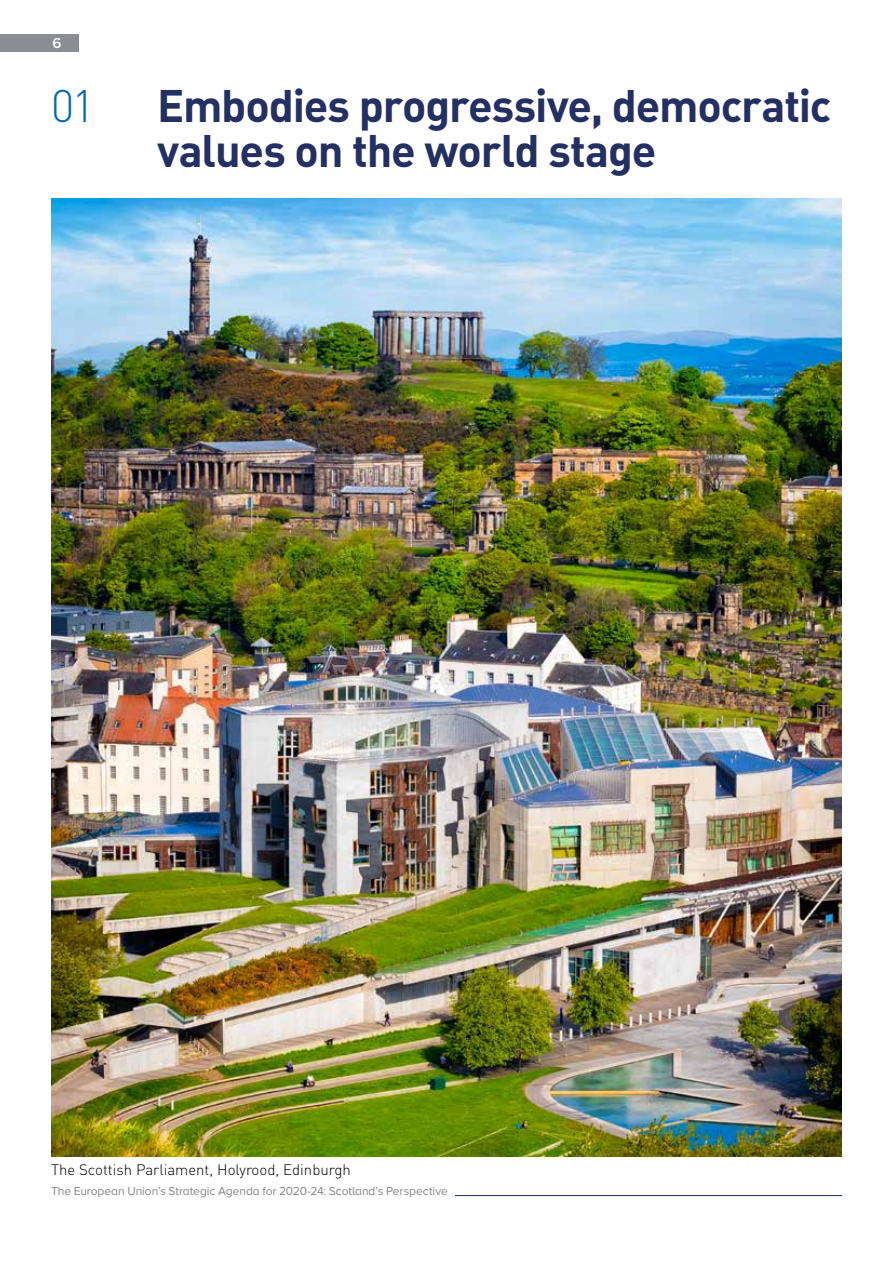
<style>
.page{position:relative;width:893px;height:1263px;background:#fff}
.page>*{position:absolute;margin:0;border:0;box-sizing:border-box;transform-origin:0 0}
.t1{font:45px/45px "DIN Bold Alternate";letter-spacing:-.025em;color:#242f62}
.t2{font:300 45px "DIN";color:#0069b3}
.t3{font:300 15px "DIN";color:#000}
.t4{font:600 15px "Proxima Nova A";color:#fff}
.t5{font:12px "Proxima Nova A";letter-spacing:-.005em;color:#878787}
</style>
<div class="page">
<hr style="left:455px;top:1195px;width:387px;height:1px;background:#242f62">
<div style="left:0;top:34px;width:79px;height:17px;background:#8c8c93"></div>
<img style="left:51px;top:199px;width:791px;height:958px">
<p class="t4" style="left:53px;top:34px;width:11px">6</p>
<h1 class="t2" style="left:51px;top:79px;width:46px">01</h1>
<h1 class="t1" style="left:157px;top:82px;width:676px">Embodies progressive, democratic values on the world stage</h1>
<p class="t3" style="left:51px;top:1160px;width:301px">The Scottish Parliament, Holyrood, Edinburgh</p>
<p class="t5" style="left:51px;top:1184px;width:398px">The European Union’s Strategic Agenda for 2020-24: Scotland’s Perspective</p>
</div>
